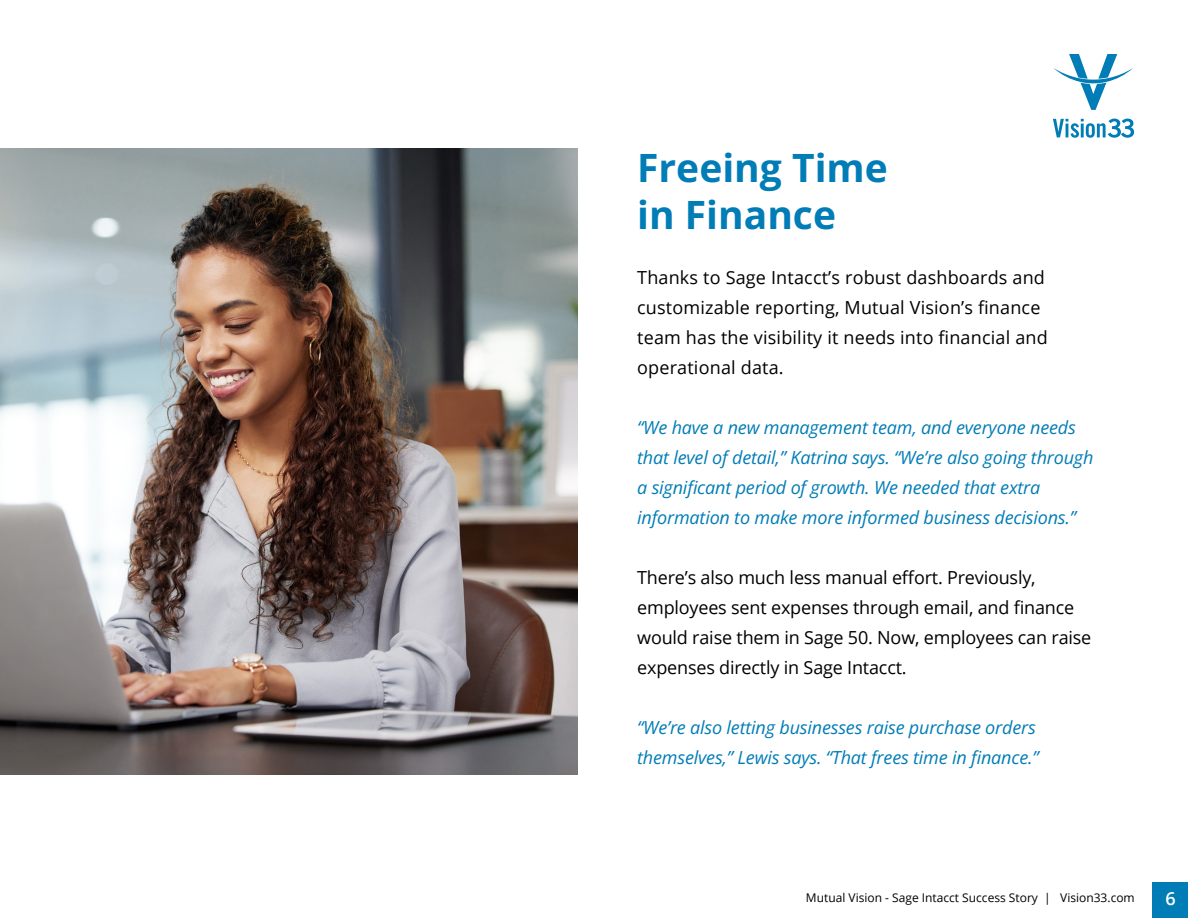
<style>
.page{position:relative;width:1188px;height:918px;background:#fff}
.page>*{position:absolute;margin:0;border:0;box-sizing:border-box;transform-origin:0 0}
.t1{font:700 39px/46.5px "Open Sans";color:#007cb6}
.t2{font:italic 18px/30px "Open Sans";letter-spacing:-.01em;color:#007cb6}
.t3{font:18px/30px "Open Sans";letter-spacing:-.01em;color:#000}
.t4{font:18px/30px "Open Sans";letter-spacing:.01em;color:#000}
.t5{font:600 18px "Open Sans";color:#fff}
.t6{font:12px "Open Sans";color:#000}
</style>
<div class="page">
<svg style="left:1053px;top:54px;width:80px;height:56px"></svg>
<svg style="left:1053px;top:119px;width:81px;height:19px"></svg>
<img style="left:0;top:149px;width:577px;height:625px">
<div style="left:1152px;top:882px;width:36px;height:36px;background:#007cb6"></div>
<h1 class="t1" style="left:637px;top:144px;width:252px">Freeing Time in Finance</h1>
<p class="t4" style="left:637px;top:262px;width:412px">Thanks to Sage Intacct’s robust dashboards and customizable reporting, Mutual Vision’s finance team has the visibility it needs into financial and operational data.</p>
<p class="t2" style="left:637px;top:412px;width:458px">“We have a new management team, and everyone needs that level of detail,” Katrina says. “We’re also going through a significant period of growth. We needed that extra information to make more informed business decisions.”</p>
<p class="t3" style="left:637px;top:562px;width:456px">There’s also much less manual effort. Previously, employees sent expenses through email, and finance would raise them in Sage 50. Now, employees can raise expenses directly in Sage Intacct.</p>
<p class="t2" style="left:637px;top:712px;width:403px">“We’re also letting businesses raise purchase orders themselves,” Lewis says. “That frees time in finance.”</p>
<p class="t6" style="left:806px;top:890px;width:330px">Mutual Vision - Sage Intacct Success Story | Vision33.com</p>
<p class="t5" style="left:1165px;top:886px;width:12px">6</p>
</div>
